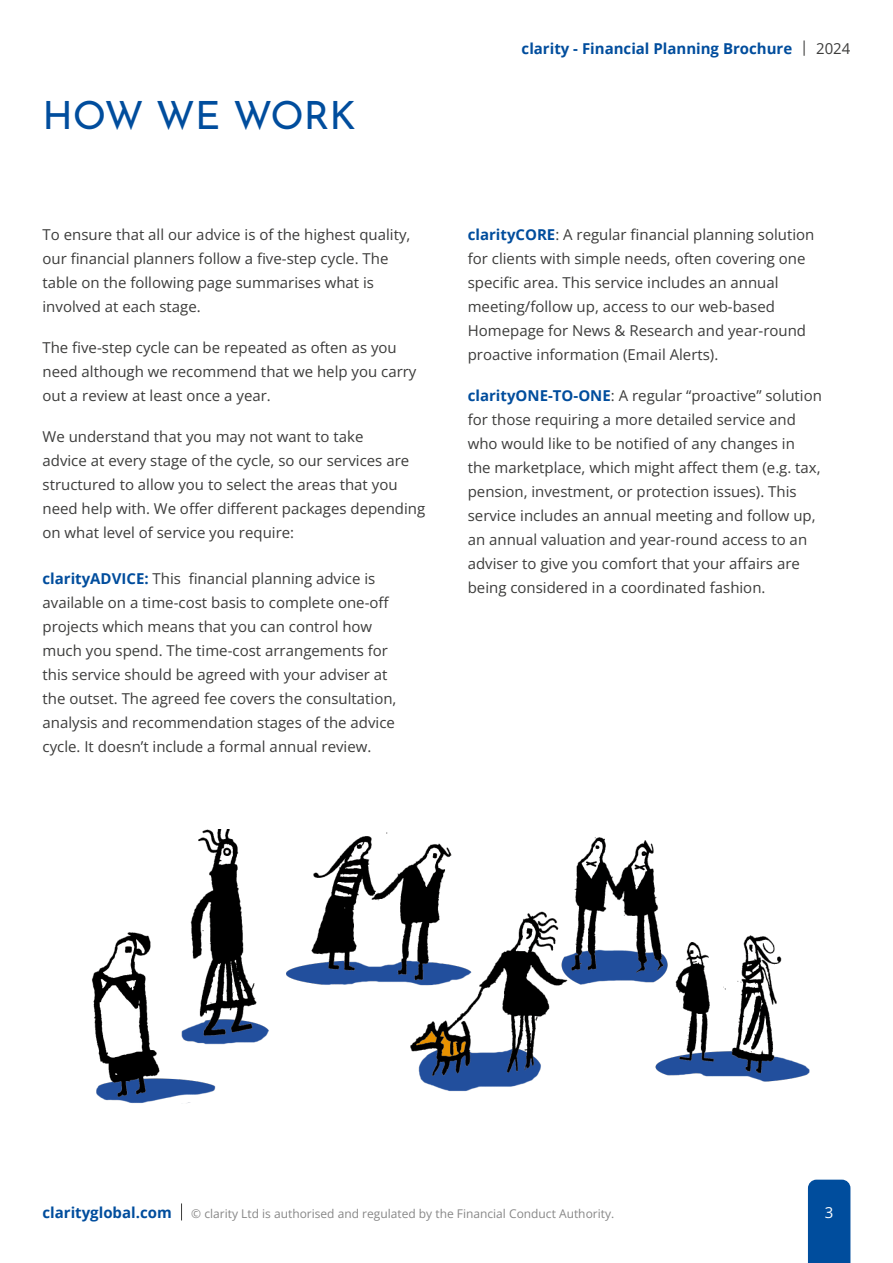
<style>
.page{position:relative;width:893px;height:1263px;background:#fff}
.page>*{position:absolute;margin:0;border:0;box-sizing:border-box;transform-origin:0 0}
.t1{font:39px "Josefin Sans";color:#004d9d}
.t2{font:15px/24px "Open Sans";color:#3c3c3b}
.t3{font:700 15px "Open Sans";color:#004d9d}
.t4{font:15px "Open Sans";color:#fff}
.t5{font:12px "Open Sans";color:#878787}
.s1{font-weight:700;color:#004d9d}
.s2{font-weight:400;color:#3c3c3b}
</style>
<div class="page">
<div style="left:808px;top:1179px;width:42px;height:84px;background:#004d9d"></div>
<svg style="left:181px;top:1203px;width:1px;height:17px"></svg>
<img style="left:92px;top:829px;width:718px;height:274px">
<h1 class="t1" style="left:43px;top:83px;width:315px">HOW WE WORK</h1>
<p class="t2" style="left:43px;top:222px;width:369px">To ensure that all our advice is of the highest quality, our financial planners follow a five-step cycle. The table on the following page summarises what is involved at each stage.</p>
<p class="t2" style="left:43px;top:335px;width:375px">The five-step cycle can be repeated as often as you need although we recommend that we help you carry out a review at least once a year.</p>
<p class="t2" style="left:43px;top:424px;width:384px">We understand that you may not want to take<br>advice at every stage of the cycle, so our services are structured to allow you to select the areas that you need help with. We offer different packages depending on what level of service you require:</p>
<p class="t2" style="left:43px;top:566px;width:355px"><span class="s1">clarityADVICE:</span> This financial planning advice is available on a time-cost basis to complete one-off projects which means that you can control how much you spend. The time-cost arrangements for this service should be agreed with your adviser at the outset. The agreed fee covers the consultation, analysis and recommendation stages of the advice cycle. It doesn’t include a formal annual review.</p>
<p class="t3" style="left:522px;top:38px;width:330px">clarity - Financial Planning Brochure <span class="s2">| 2024</span></p>
<p class="t2" style="left:468px;top:222px;width:348px"><span class="s1">clarityCORE</span>: A regular financial planning solution for clients with simple needs, often covering one specific area. This service includes an annual meeting/follow up, access to our web-based Homepage for News &amp; Research and year-round proactive information (Email Alerts).</p>
<p class="t2" style="left:468px;top:383px;width:356px"><span class="s1">clarityONE-TO-ONE</span>: A regular “proactive” solution for those requiring a more detailed service and who would like to be notified of any changes in<br>the marketplace, which might affect them (e.g. tax, pension, investment, or protection issues). This service includes an annual meeting and follow up, an annual valuation and year-round access to an adviser to give you comfort that your affairs are being considered in a coordinated fashion.</p>
<p class="t3" style="left:43px;top:1202px;width:131px">clarityglobal.com</p>
<p class="t5" style="left:191px;top:1205px;width:424px">© clarity Ltd is authorised and regulated by the Financial Conduct Authority.</p>
<p class="t4" style="left:825px;top:1202px;width:10px">3</p>
</div>
